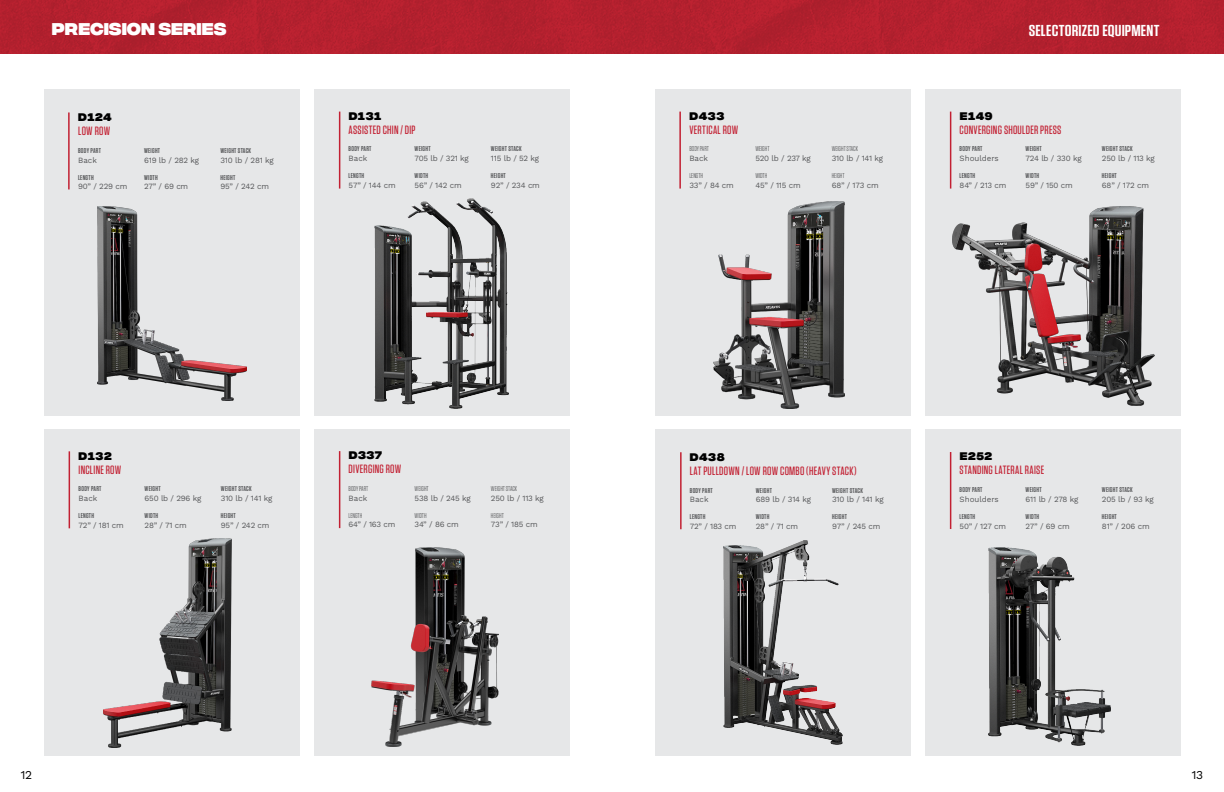
<style>
.page{position:relative;width:1224px;height:792px;background:#fff}
.page>*{position:absolute;margin:0;border:0;box-sizing:border-box;transform-origin:0 0}
.t1{font:800 17px "Integral CF";color:#fff}
.t2{font:600 15.8px "Tungsten";letter-spacing:.01em;color:#fff;scale:1.14 1}
.t3{font:500 12px "Tungsten";letter-spacing:.02em;color:#c22032}
.t4{font:12px "Work Sans";color:#000}
.t5{font:800 11px "Integral CF";letter-spacing:.05em;color:#000}
.t6{font:8px "Work Sans";letter-spacing:-.025em;color:#58595b}
.t7{font:8px "Work Sans";color:#58595b}
.t8{font:600 7px "Tungsten";letter-spacing:.04em;color:#58595b}
.t9{font:7px "Tungsten";color:#58595b}
</style>
<div class="page">
<img style="left:612px;top:0;width:612px;height:54px">
<div style="left:314px;top:429px;width:256px;height:327px;background:#e6e7e8"></div>
<hr style="left:339px;top:451px;width:1px;height:77px;background:#c22032">
<img style="left:372px;top:547px;width:126px;height:199px">
<div style="left:655px;top:89px;width:256px;height:327px;background:#e6e7e8"></div>
<hr style="left:679px;top:112px;width:2px;height:77px;background:#c22032">
<img style="left:714px;top:202px;width:130px;height:206px">
<img style="left:0;top:0;width:612px;height:54px">
<div style="left:44px;top:429px;width:256px;height:327px;background:#e6e7e8"></div>
<img style="left:103px;top:538px;width:128px;height:210px">
<hr style="left:69px;top:451px;width:1px;height:77px;background:#c22032">
<div style="left:314px;top:89px;width:256px;height:327px;background:#e6e7e8"></div>
<hr style="left:339px;top:112px;width:1px;height:77px;background:#c22032">
<img style="left:375px;top:198px;width:134px;height:210px">
<div style="left:925px;top:429px;width:256px;height:327px;background:#e6e7e8"></div>
<hr style="left:950px;top:452px;width:1px;height:77px;background:#c22032">
<img style="left:988px;top:547px;width:122px;height:198px">
<div style="left:655px;top:429px;width:256px;height:327px;background:#e6e7e8"></div>
<hr style="left:680px;top:452px;width:2px;height:77px;background:#c22032">
<img style="left:724px;top:540px;width:119px;height:205px">
<div style="left:925px;top:89px;width:256px;height:327px;background:#e6e7e8"></div>
<hr style="left:950px;top:112px;width:1px;height:77px;background:#c22032">
<img style="left:952px;top:206px;width:203px;height:200px">
<div style="left:44px;top:89px;width:256px;height:327px;background:#e6e7e8"></div>
<hr style="left:68px;top:112px;width:2px;height:77px;background:#c22032">
<img style="left:97px;top:207px;width:149px;height:194px">
<h1 class="t1" style="left:52px;top:19px;width:176px">PRECISION SERIES</h1>
<h2 class="t2" style="left:1029px;top:22px;width:116px">SELECTORIZED EQUIPMENT</h2>
<h3 class="t5" style="left:78px;top:110px;width:35px">D124</h3>
<h3 class="t3" style="left:78px;top:124px;width:34px">LOW ROW</h3>
<h3 class="t5" style="left:349px;top:110px;width:34px">D131</h3>
<h3 class="t3" style="left:349px;top:123px;width:68px">ASSISTED CHIN / DIP</h3>
<h3 class="t5" style="left:689px;top:110px;width:36px">D433</h3>
<h3 class="t3" style="left:689px;top:123px;width:50px">VERTICAL ROW</h3>
<h3 class="t5" style="left:960px;top:110px;width:34px">E149</h3>
<h3 class="t3" style="left:960px;top:123px;width:103px">CONVERGING SHOULDER PRESS</h3>
<p class="t8" style="left:78px;top:147px;width:24px">BODY PART</p>
<p class="t6" style="left:78px;top:154px;width:20px">Back</p>
<p class="t8" style="left:144px;top:147px;width:18px">WEIGHT</p>
<p class="t6" style="left:144px;top:154px;width:57px">619 lb / 282 kg</p>
<p class="t8" style="left:220px;top:147px;width:32px">WEIGHT STACK</p>
<p class="t6" style="left:220px;top:154px;width:55px">310 lb / 281 kg</p>
<p class="t8" style="left:349px;top:145px;width:24px">BODY PART</p>
<p class="t6" style="left:349px;top:152px;width:20px">Back</p>
<p class="t8" style="left:415px;top:145px;width:18px">WEIGHT</p>
<p class="t6" style="left:415px;top:152px;width:56px">705 lb / 321 kg</p>
<p class="t8" style="left:491px;top:145px;width:32px">WEIGHT STACK</p>
<p class="t6" style="left:491px;top:152px;width:50px">115 lb / 52 kg</p>
<p class="t9" style="left:689px;top:145px;width:21px">BODY PART</p>
<p class="t6" style="left:689px;top:152px;width:20px">Back</p>
<p class="t9" style="left:755px;top:145px;width:16px">WEIGHT</p>
<p class="t6" style="left:755px;top:152px;width:57px">520 lb / 237 kg</p>
<p class="t9" style="left:832px;top:145px;width:28px">WEIGHT STACK</p>
<p class="t6" style="left:832px;top:152px;width:53px">310 lb / 141 kg</p>
<p class="t8" style="left:960px;top:145px;width:24px">BODY PART</p>
<p class="t7" style="left:960px;top:152px;width:41px">Shoulders</p>
<p class="t8" style="left:1026px;top:145px;width:18px">WEIGHT</p>
<p class="t6" style="left:1026px;top:152px;width:57px">724 lb / 330 kg</p>
<p class="t8" style="left:1102px;top:145px;width:32px">WEIGHT STACK</p>
<p class="t6" style="left:1102px;top:152px;width:54px">250 lb / 113 kg</p>
<p class="t8" style="left:78px;top:173px;width:17px">LENGTH</p>
<p class="t6" style="left:78px;top:180px;width:51px">90” / 229 cm</p>
<p class="t8" style="left:144px;top:173px;width:15px">WIDTH</p>
<p class="t6" style="left:144px;top:180px;width:46px">27” / 69 cm</p>
<p class="t8" style="left:220px;top:173px;width:16px">HEIGHT</p>
<p class="t6" style="left:220px;top:180px;width:50px">95” / 242 cm</p>
<p class="t8" style="left:349px;top:172px;width:17px">LENGTH</p>
<p class="t6" style="left:349px;top:179px;width:49px">57” / 144 cm</p>
<p class="t8" style="left:415px;top:172px;width:15px">WIDTH</p>
<p class="t6" style="left:415px;top:179px;width:49px">56” / 142 cm</p>
<p class="t8" style="left:491px;top:172px;width:16px">HEIGHT</p>
<p class="t6" style="left:491px;top:179px;width:50px">92” / 234 cm</p>
<p class="t9" style="left:689px;top:172px;width:15px">LENGTH</p>
<p class="t6" style="left:689px;top:179px;width:46px">33” / 84 cm</p>
<p class="t9" style="left:755px;top:172px;width:13px">WIDTH</p>
<p class="t6" style="left:755px;top:179px;width:47px">45” / 115 cm</p>
<p class="t9" style="left:832px;top:172px;width:14px">HEIGHT</p>
<p class="t6" style="left:832px;top:179px;width:49px">68” / 173 cm</p>
<p class="t8" style="left:960px;top:172px;width:17px">LENGTH</p>
<p class="t6" style="left:960px;top:179px;width:48px">84” / 213 cm</p>
<p class="t8" style="left:1026px;top:172px;width:15px">WIDTH</p>
<p class="t6" style="left:1026px;top:179px;width:49px">59” / 150 cm</p>
<p class="t8" style="left:1102px;top:172px;width:16px">HEIGHT</p>
<p class="t6" style="left:1102px;top:179px;width:49px">68” / 172 cm</p>
<h3 class="t5" style="left:79px;top:449px;width:35px">D132</h3>
<h3 class="t3" style="left:79px;top:463px;width:44px">INCLINE ROW</h3>
<p class="t8" style="left:79px;top:485px;width:24px">BODY PART</p>
<p class="t6" style="left:79px;top:492px;width:20px">Back</p>
<p class="t8" style="left:145px;top:485px;width:18px">WEIGHT</p>
<p class="t6" style="left:145px;top:492px;width:58px">650 lb / 296 kg</p>
<p class="t8" style="left:221px;top:485px;width:32px">WEIGHT STACK</p>
<p class="t6" style="left:221px;top:492px;width:53px">310 lb / 141 kg</p>
<h3 class="t5" style="left:349px;top:449px;width:35px">D337</h3>
<h3 class="t3" style="left:349px;top:463px;width:54px">DIVERGING ROW</h3>
<p class="t9" style="left:349px;top:485px;width:21px">BODY PART</p>
<p class="t6" style="left:349px;top:492px;width:20px">Back</p>
<p class="t9" style="left:415px;top:485px;width:16px">WEIGHT</p>
<p class="t6" style="left:415px;top:492px;width:58px">538 lb / 245 kg</p>
<p class="t9" style="left:491px;top:485px;width:28px">WEIGHT STACK</p>
<p class="t6" style="left:491px;top:492px;width:54px">250 lb / 113 kg</p>
<h3 class="t5" style="left:690px;top:450px;width:36px">D438</h3>
<h3 class="t3" style="left:690px;top:464px;width:168px">LAT PULLDOWN / LOW ROW COMBO (HEAVY STACK)</h3>
<p class="t8" style="left:690px;top:487px;width:24px">BODY PART</p>
<p class="t6" style="left:690px;top:493px;width:20px">Back</p>
<p class="t8" style="left:756px;top:487px;width:18px">WEIGHT</p>
<p class="t6" style="left:756px;top:493px;width:57px">689 lb / 314 kg</p>
<p class="t8" style="left:832px;top:487px;width:32px">WEIGHT STACK</p>
<p class="t6" style="left:832px;top:493px;width:53px">310 lb / 141 kg</p>
<h3 class="t5" style="left:960px;top:450px;width:34px">E252</h3>
<h3 class="t3" style="left:960px;top:464px;width:86px">STANDING LATERAL RAISE</h3>
<p class="t8" style="left:960px;top:486px;width:24px">BODY PART</p>
<p class="t7" style="left:960px;top:493px;width:41px">Shoulders</p>
<p class="t8" style="left:1026px;top:486px;width:18px">WEIGHT</p>
<p class="t6" style="left:1026px;top:493px;width:54px">611 lb / 278 kg</p>
<p class="t8" style="left:1102px;top:486px;width:32px">WEIGHT STACK</p>
<p class="t6" style="left:1102px;top:493px;width:53px">205 lb / 93 kg</p>
<p class="t8" style="left:79px;top:512px;width:17px">LENGTH</p>
<p class="t6" style="left:79px;top:519px;width:47px">72” / 181 cm</p>
<p class="t8" style="left:145px;top:512px;width:15px">WIDTH</p>
<p class="t6" style="left:145px;top:519px;width:44px">28” / 71 cm</p>
<p class="t8" style="left:221px;top:512px;width:16px">HEIGHT</p>
<p class="t6" style="left:221px;top:519px;width:50px">95” / 242 cm</p>
<p class="t9" style="left:349px;top:512px;width:15px">LENGTH</p>
<p class="t6" style="left:349px;top:518px;width:48px">64” / 163 cm</p>
<p class="t9" style="left:415px;top:512px;width:13px">WIDTH</p>
<p class="t6" style="left:415px;top:518px;width:46px">34” / 86 cm</p>
<p class="t9" style="left:491px;top:512px;width:14px">HEIGHT</p>
<p class="t6" style="left:491px;top:518px;width:48px">73” / 185 cm</p>
<p class="t8" style="left:690px;top:513px;width:17px">LENGTH</p>
<p class="t6" style="left:690px;top:520px;width:48px">72” / 183 cm</p>
<p class="t8" style="left:756px;top:513px;width:15px">WIDTH</p>
<p class="t6" style="left:756px;top:520px;width:44px">28” / 71 cm</p>
<p class="t8" style="left:832px;top:513px;width:16px">HEIGHT</p>
<p class="t6" style="left:832px;top:520px;width:50px">97” / 245 cm</p>
<p class="t8" style="left:960px;top:513px;width:17px">LENGTH</p>
<p class="t6" style="left:960px;top:520px;width:48px">50” / 127 cm</p>
<p class="t8" style="left:1026px;top:513px;width:15px">WIDTH</p>
<p class="t6" style="left:1026px;top:520px;width:46px">27” / 69 cm</p>
<p class="t8" style="left:1102px;top:513px;width:16px">HEIGHT</p>
<p class="t6" style="left:1102px;top:520px;width:49px">81” / 206 cm</p>
<h3 class="t4" style="left:21px;top:765px;width:13px">12</h3>
<h3 class="t4" style="left:1192px;top:765px;width:13px">13</h3>
</div>
